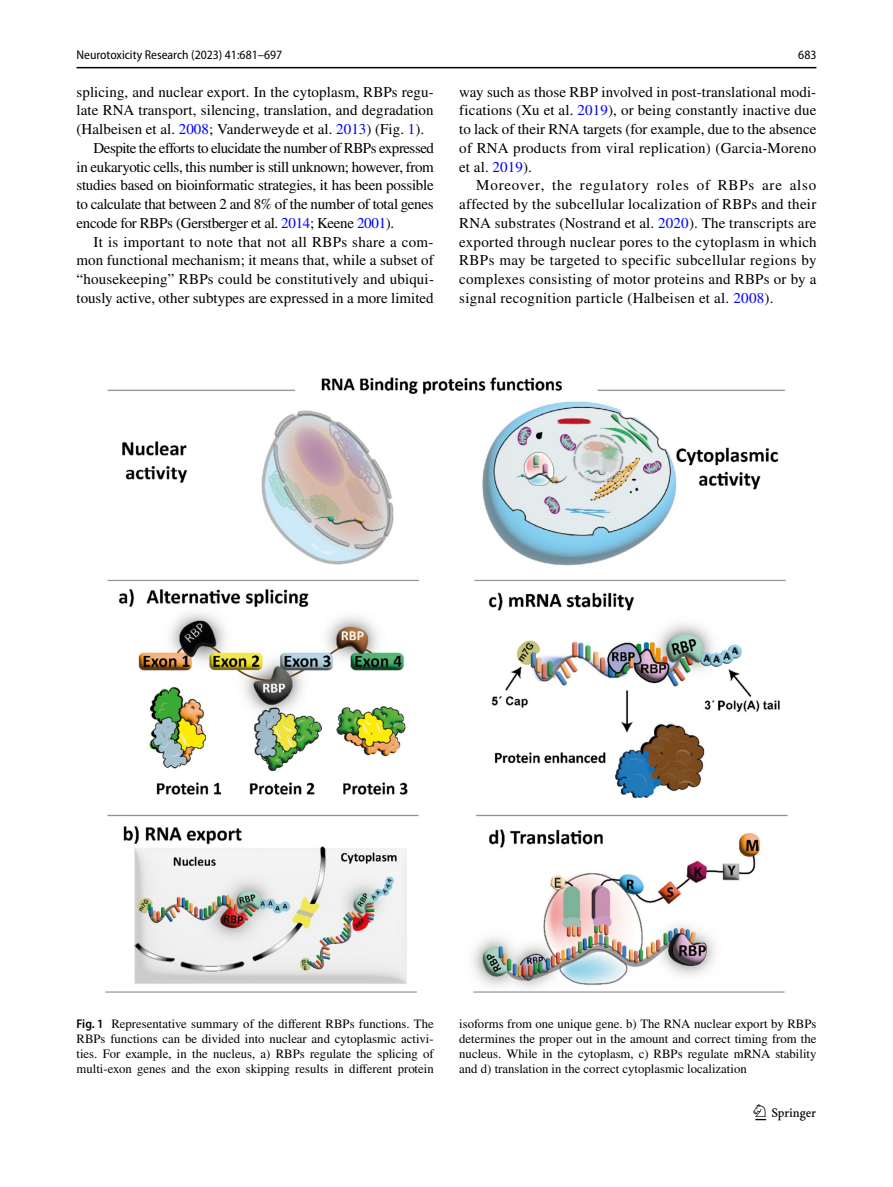
<style>
.page{position:relative;width:893px;height:1187px;background:#fff}
.page>*{position:absolute;margin:0;border:0;box-sizing:border-box;transform-origin:0 0}
.t1{font:22.5px "Springnew Regular 3";color:#000}
.t2{font:15px/18.8px "STIX";letter-spacing:.005em;color:#000;text-align:justify}
.t3{font:15px "STIX";letter-spacing:-.02em;color:#000}
.t4{font:15px "STIX";letter-spacing:-.025em;color:#000}
.t5{font:15px "STIX";letter-spacing:-.015em;color:#000}
.t6{font:15px "STIX";letter-spacing:-.03em;color:#000}
.t7{font:12.75px/15px "STIX";color:#000;text-align:justify}
.t8{font:semi-condensed 12.75px "Myriad Pro";color:#000}
.s1{color:#00f}
.s2{font-family:"Myriad Pro";font-weight:600;font-stretch:semi-condensed}
</style>
<div class="page">
<hr style="left:77px;top:67px;width:739px;height:1px;background:#000">
<img style="left:106px;top:377px;width:681px;height:615px">
<p class="t8" style="left:77px;top:48px;width:207px">Neurotoxicity Research (2023) 41:681–697</p>
<p class="t8" style="left:798px;top:48px;width:20px">683</p>
<p class="t2" style="left:77px;top:83px;width:359px">splicing, and nuclear export. In the cytoplasm, RBPs regu-</p>
<p class="t2" style="left:77px;top:102px;width:359px">late RNA transport, silencing, translation, and degradation</p>
<p class="t2" style="left:77px;top:121px;width:349px">(Halbeisen et al. <span class="s1">2008</span>; Vanderweyde et al. <span class="s1">2013</span>) (Fig. <span class="s1">1</span>).</p>
<p class="t6" style="left:94px;top:137px;width:342px">Despite the efforts to elucidate the number of RBPs expressed</p>
<p class="t4" style="left:77px;top:156px;width:359px">in eukaryotic cells, this number is still unknown; however, from</p>
<p class="t5" style="left:77px;top:175px;width:359px">studies based on bioinformatic strategies, it has been possible</p>
<p class="t3" style="left:77px;top:194px;width:359px">to calculate that between 2 and 8% of the number of total genes</p>
<p class="t3" style="left:77px;top:212px;width:319px">encode for RBPs (Gerstberger et al. <span class="s1">2014</span>; Keene <span class="s1">2001</span>).</p>
<p class="t2" style="left:94px;top:233px;width:341px">It is important to note that not all RBPs share a com-</p>
<p class="t2" style="left:77px;top:252px;width:359px">mon functional mechanism; it means that, while a subset of</p>
<p class="t2" style="left:77px;top:271px;width:359px">“housekeeping” RBPs could be constitutively and ubiqui-</p>
<p class="t2" style="left:77px;top:289px;width:359px">tously active, other subtypes are expressed in a more limited</p>
<p class="t2" style="left:459px;top:83px;width:359px">way such as those RBP involved in post-translational modi&shy;fications (Xu et al. <span class="s1">2019</span>), or being constantly inactive due to lack of their RNA targets (for example, due to the absence of RNA products from viral replication) (Garcia-Moreno et al. <span class="s1">2019</span>).</p>
<p class="t2" style="left:459px;top:177px;width:359px;text-indent:17px">Moreover, the regulatory roles of RBPs are also affected by the subcellular localization of RBPs and their RNA substrates (Nostrand et al. <span class="s1">2020</span>). The transcripts are exported through nuclear pores to the cytoplasm in which RBPs may be targeted to specific subcellular regions by complexes consisting of motor proteins and RBPs or by a signal recognition particle (Halbeisen et al. <span class="s1">2008</span>).</p>
<p class="t7" style="left:77px;top:1016px;width:359px"><span class="s2">Fig. 1</span> Representative summary of the different RBPs functions. The RBPs functions can be divided into nuclear and cytoplasmic activi&shy;ties. For example, in the nucleus, a) RBPs regulate the splicing of multi-exon genes and the exon skipping results in different protein</p>
<p class="t7" style="left:459px;top:1016px;width:359px">isoforms from one unique gene. b) The RNA nuclear export by RBPs determines the proper out in the amount and correct timing from the nucleus. While in the cytoplasm, c) RBPs regulate mRNA stability and d) translation in the correct cytoplasmic localization</p>
<h1 class="t1" style="left:755px;top:1104px;width:62px">1 3</h1>
</div>
